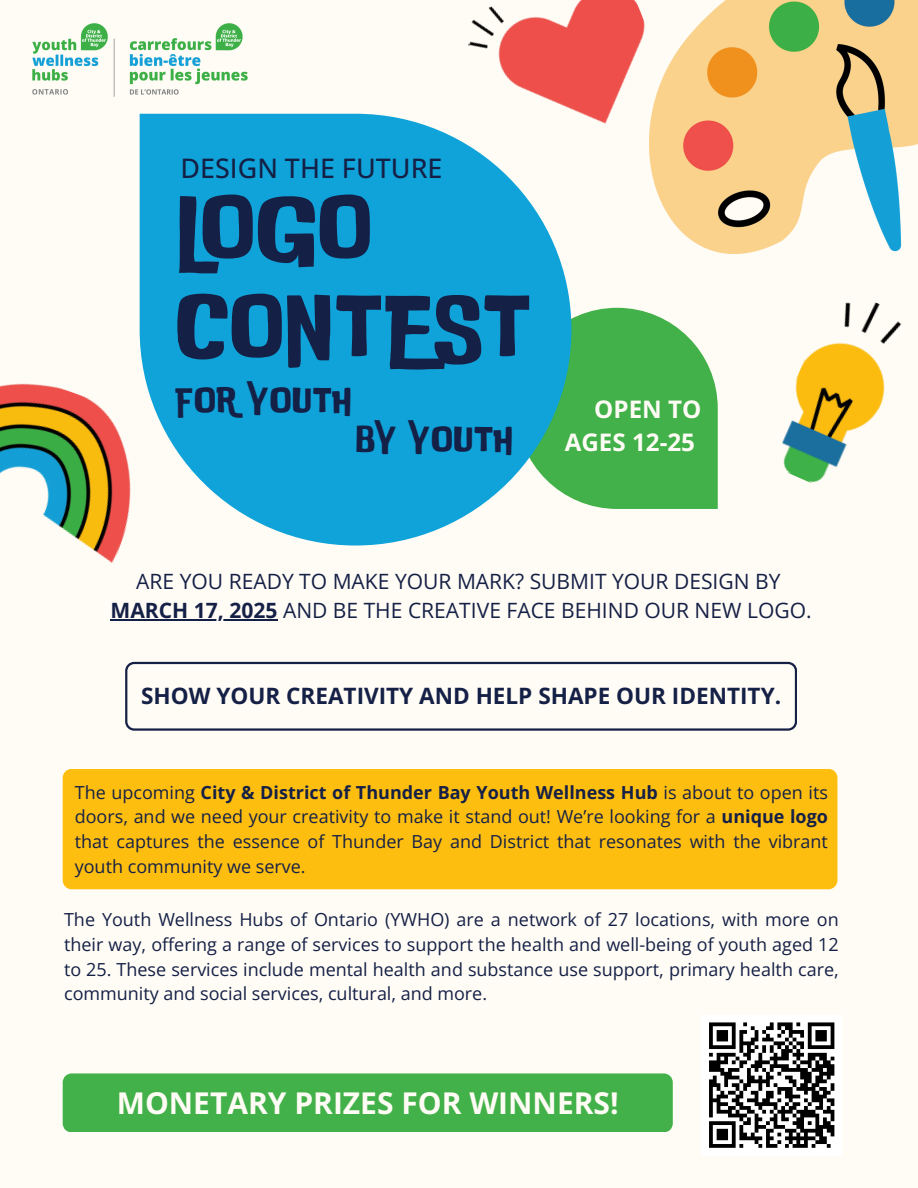
<style>
.page{position:relative;width:918px;height:1188px;background:#fffcf5}
.page>*{position:absolute;margin:0;border:0;box-sizing:border-box;transform-origin:0 0}
.t1{font:97.95px/99.1px "Do Ub Le Ba Ss";color:#152046}
.t2{font:39.15px "Do Ub Le Ba Ss";color:#152046}
.t3{font:700 30px "Open Sans";color:#fffcf5}
.t4{font:500 26.85px "Open Sans";color:#152046}
.t5{font:700 24.15px/33.5px "Open Sans";color:#fffcf5;text-align:right}
.t6{font:700 22.5px "Open Sans";color:#152046}
.t7{font:21px "Open Sans";color:#152046}
.t8{font:18px/24.8px "Open Sans";color:#152046;text-align:justify}
.s1{font-weight:700}
</style>
<div class="page">
<svg style="left:571px;top:308px;width:147px;height:201px;background:#50b656"></svg>
<svg style="left:140px;top:114px;width:431px;height:432px;background:#29acd9"></svg>
<svg style="left:125px;top:662px;width:672px;height:68px"></svg>
<div style="left:63px;top:1073px;width:610px;height:59px;background:#42b149"></div>
<img style="left:649px;top:0;width:269px;height:253px">
<img style="left:782px;top:302px;width:120px;height:181px">
<img style="left:458px;top:0;width:216px;height:160px">
<img style="left:32px;top:23px;width:216px;height:74px">
<hr style="left:111px;top:619px;width:167px;height:1px;background:#152046">
<div style="left:63px;top:769px;width:774px;height:120px;background:#febe10;border-radius:9px"></div>
<img style="left:0;top:350px;width:163px;height:213px">
<div style="left:701px;top:1015px;width:141px;height:140px;background:#fff"></div>
<svg style="left:709px;top:1022px;width:126px;height:126px"></svg>
<p class="t4" style="left:181px;top:150px;width:263px">DESIGN THE FUTURE</p>
<p class="t1" style="left:174px;top:171px;width:359px">LOGO<br>CONTEST</p>
<p class="t2" style="left:174px;top:375px;width:180px">FOR YOUTH</p>
<p class="t2" style="left:355px;top:414px;width:160px">BY YOUTH</p>
<p class="t5" style="left:565px;top:392px;width:138px">OPEN TO<br>AGES 12-25</p>
<h3 class="t7" style="left:136px;top:566px;width:646px">ARE YOU READY TO MAKE YOUR MARK? SUBMIT YOUR DESIGN BY</h3>
<h1 class="t7" style="left:111px;top:596px;width:703px"><span class="s1">MARCH 17, 2025</span> AND BE THE CREATIVE FACE BEHIND OUR NEW LOGO.</h1>
<p class="t6" style="left:141px;top:680px;width:642px">SHOW YOUR CREATIVITY AND HELP SHAPE OUR IDENTITY.</p>
<h4 class="t8" style="left:75px;top:779px;width:755px">The upcoming <span class="s1">City &amp; District of Thunder Bay Youth Wellness Hub</span> is about to open its doors, and we need your creativity to make it stand out! We’re looking for a <span class="s1">unique logo </span>that captures the essence of Thunder Bay and District that resonates with the vibrant youth community we serve.</h4>
<p class="t8" style="left:64px;top:907px;width:776px">The Youth Wellness Hubs of Ontario (YWHO) are a network of 27 locations, with more on their way, offering a range of services to support the health and well-being of youth aged 12 to 25. These services include mental health and substance use support, primary health care, community and social services, cultural, and more.</p>
<p class="t3" style="left:117px;top:1082px;width:503px">MONETARY PRIZES FOR WINNERS!</p>
</div>
